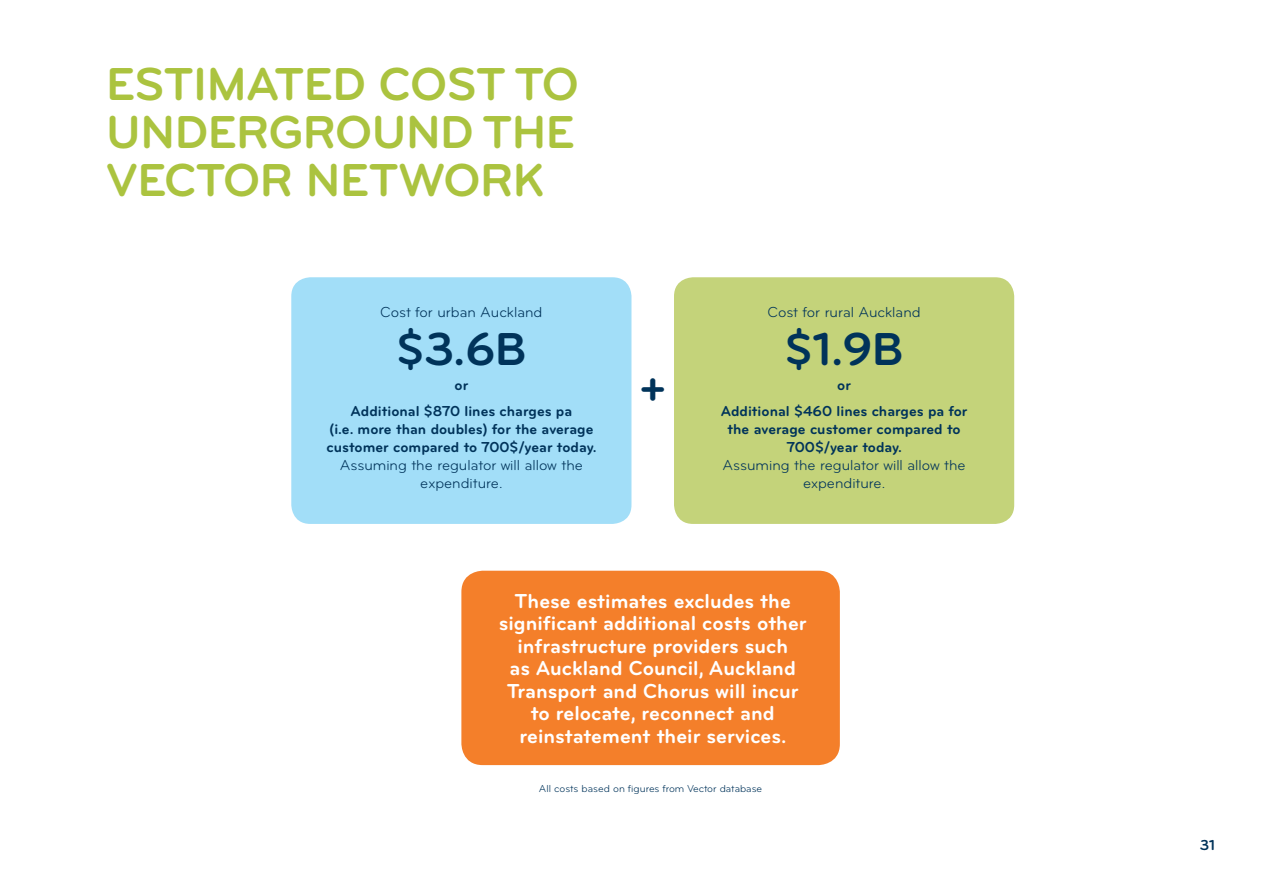
<style>
.page{position:relative;width:1263px;height:893px;background:#fff}
.page>*{position:absolute;margin:0;border:0;box-sizing:border-box;transform-origin:0 0}
.t1{font:700 48px/48px "Bryant Pro";letter-spacing:-.01em;color:#abc33f;text-align:justify}
.t2{font:700 48px "Bryant Pro";color:#00335a}
.t3{font:700 21px/22.5px "Bryant Pro";color:#fff;text-align:center}
.t4{font:700 15px/26.5px "Bryant Pro";color:#00335a;text-align:center}
.t5{font:15px/18px "Bryant Pro";color:#00335a;text-align:center}
.t6{font:10.5px "Bryant Pro";color:#00335a}
</style>
<div class="page">
<div style="left:674px;top:277px;width:340px;height:247px;background:#c4d37a;border-radius:19px"></div>
<div style="left:291px;top:277px;width:340px;height:247px;background:#a2def8;border-radius:19px"></div>
<div style="left:461px;top:571px;width:379px;height:194px;background:#f47f2a;border-radius:21px"></div>
<h1 class="t1" style="left:106px;top:60px;width:474px">ESTIMATED COST TO UNDERGROUND THE VECTOR NETWORK</h1>
<p class="t5" style="left:380px;top:303px;width:164px">Cost for urban Auckland</p>
<h1 class="t2" style="left:396px;top:319px;width:132px">$3.6B</h1>
<p class="t4" style="left:351px;top:371px;width:223px">or<br>Additional $870 lines charges pa</p>
<p class="t4" style="left:327px;top:420px;width:271px;line-height:18px;text-align:left">(i.e. more than doubles) for the average customer compared to 700$/year today.</p>
<p class="t5" style="left:340px;top:456px;width:244px">Assuming the regulator will allow the expenditure.</p>
<h1 class="t2" style="left:638px;top:359px;width:30px">+</h1>
<p class="t5" style="left:767px;top:303px;width:155px">Cost for rural Auckland</p>
<h1 class="t2" style="left:785px;top:319px;width:120px">$1.9B</h1>
<p class="t4" style="left:721px;top:371px;width:248px">or<br>Additional $460 lines charges pa for</p>
<p class="t4" style="left:727px;top:420px;width:235px;line-height:18px">the average customer compared to<br>700$/year today.</p>
<p class="t5" style="left:723px;top:456px;width:244px">Assuming the regulator will allow the expenditure.</p>
<p class="t3" style="left:499px;top:589px;width:310px">These estimates excludes the significant additional costs other infrastructure providers such<br>as Auckland Council, Auckland<br>Transport and Chorus will incur to relocate, reconnect and reinstatement their services.</p>
<p class="t6" style="left:539px;top:782px;width:225px">All costs based on figures from Vector database</p>
<p class="t4" style="left:1200px;top:832px;width:17px">31</p>
</div>
